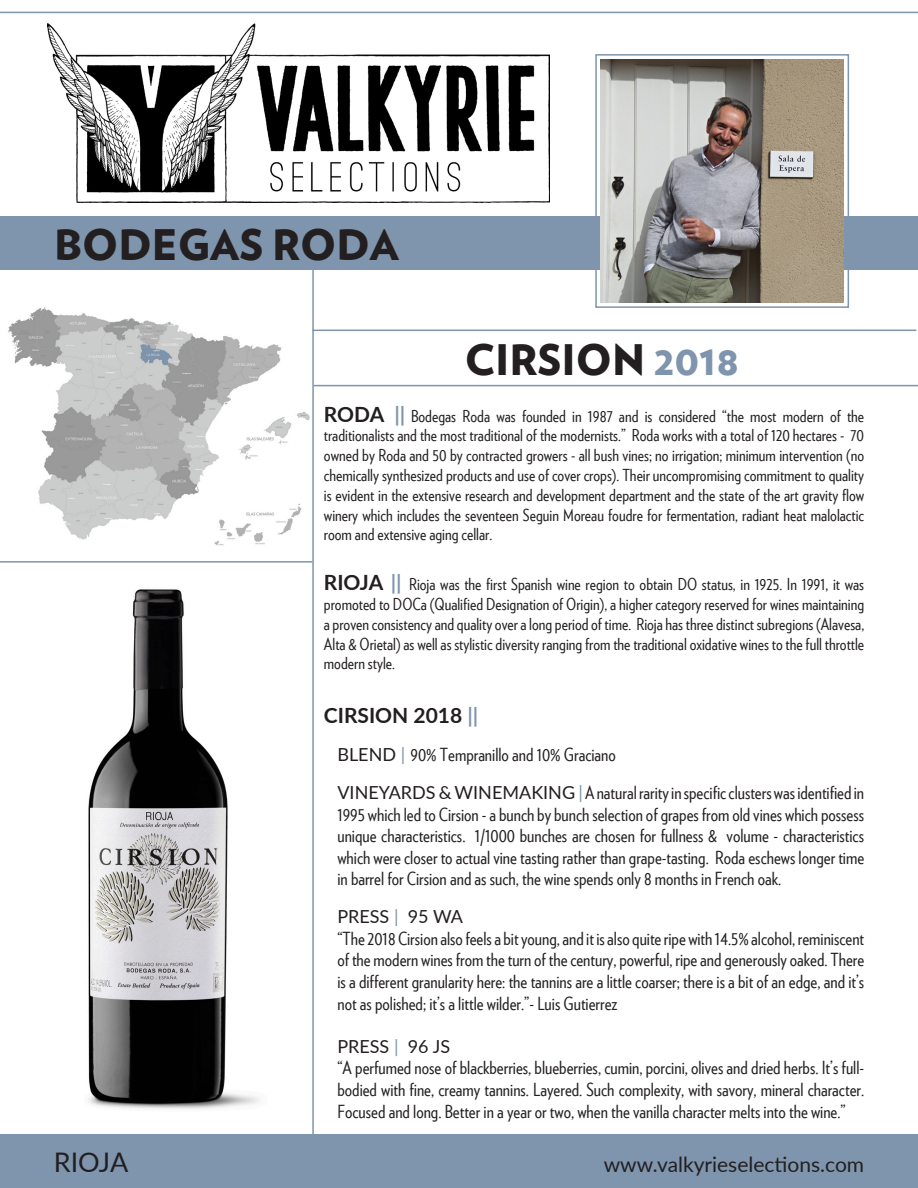
<style>
.page{position:relative;width:918px;height:1188px;background:#fff}
.page>*{position:absolute;margin:0;border:0;box-sizing:border-box;transform-origin:0 0}
.t1{font:900 42px "Verlag";color:#231f20}
.t2{font:27px "Lato";letter-spacing:-.005em;color:#231f20}
.t3{font:21px "Lato";color:#231f20}
.t4{font:700 21px "Lato";color:#231f20}
.t5{font:18px/21.6px "Verlag Condensed";color:#231f20;text-align:justify}
.t6{font:18px "Lato";color:#231f20}
.t7{font:16.5px/19.8px "Verlag Condensed";color:#231f20;text-align:justify}
.s1{color:#7e95ad}
.s2{font-family:"Lato";font-weight:700;font-size:21px}
.s3{font-family:"Lato";font-weight:700;font-size:21px;color:#7e95ad}
.s4{font-family:"Lato"}
.s5{font-family:"Lato";color:#7e95ad}
</style>
<div class="page">
<img style="left:47px;top:23px;width:502px;height:180px">
<img style="left:88px;top:589px;width:171px;height:520px">
<hr style="left:312px;top:216px;width:2px;height:972px;background:#7e95ad">
<div style="left:0;top:216px;width:918px;height:54px;background:#7e95ad"></div>
<img style="left:601px;top:59px;width:243px;height:243px">
<div style="left:1px;top:1134px;width:917px;height:54px;background:#7e95ad"></div>
<hr style="left:0;top:561px;width:312px;height:2px;background:#7e95ad">
<img style="left:8px;top:307px;width:302px;height:239px">
<div style="left:595px;top:54px;width:254px;height:254px;border:2px solid #7e95ad"></div>
<hr style="left:312px;top:330px;width:604px;height:1px;background:#7e95ad">
<hr style="left:314px;top:385px;width:604px;height:1px;background:#7e95ad">
<hr style="left:0;top:12px;width:918px;height:1px;background:#7e95ad">
<p class="t1" style="left:54px;top:210px;width:347px">BODEGAS RODA</p>
<p class="t1" style="left:465px;top:325px;width:276px">CIRSION <span class="s1">2018</span></p>
<p class="t7" style="left:324px;top:405px;width:542px"><span class="s2">RODA</span> <span class="s3">||</span> Bodegas Roda was founded in 1987 and is considered “the most modern of the traditionalists and the most traditional of the modernists.” Roda works with a total of 120 hectares - 70 owned by Roda and 50 by contracted growers - all bush vines; no irrigation; minimum intervention (no chemically synthesized products and use of cover crops). Their uncompromising commitment to quality is evident in the extensive research and development department and the state of the art gravity flow winery which includes the seventeen Seguin Moreau foudre for fermentation, radiant heat malolactic room and extensive aging cellar.</p>
<p class="t7" style="left:324px;top:574px;width:542px"><span class="s2">RIOJA</span> <span class="s3">||</span> Rioja was the first Spanish wine region to obtain DO status, in 1925. In 1991, it was promoted to DOCa (Qualified Designation of Origin), a higher category reserved for wines maintaining a proven consistency and quality over a long period of time. Rioja has three distinct subregions (Alavesa, Alta &amp; Orietal) as well as stylistic diversity ranging from the traditional oxidative wines to the full throttle modern style.</p>
<p class="t4" style="left:324px;top:700px;width:156px">CIRSION 2018 <span class="s1">||</span></p>
<p class="t5" style="left:337px;top:743px;width:280px"><span class="s4">BLEND</span> <span class="s5">|</span> 90% Tempranillo and 10% Graciano</p>
<p class="t5" style="left:337px;top:781px;width:528px"><span class="s4">VINEYARDS &amp; WINEMAKING</span> <span class="s5">|</span>A natural rarity in specific clusters was identified in 1995 which led to Cirsion - a bunch by bunch selection of grapes from old vines which possess unique characteristics. 1/1000 bunches are chosen for fullness &amp; volume - characteristics which were closer to actual vine tasting rather than grape-tasting. Roda eschews longer time in barrel for Cirsion and as such, the wine spends only 8 months in French oak.</p>
<p class="t6" style="left:337px;top:904px;width:127px">PRESS <span class="s1">|</span> 95 WA</p>
<p class="t5" style="left:337px;top:927px;width:528px">“The 2018 Cirsion also feels a bit young, and it is also quite ripe with 14.5% alcohol, reminiscent of the modern wines from the turn of the century, powerful, ripe and generously oaked. There is a different granularity here: the tannins are a little coarser; there is a bit of an edge, and it’s not as polished; it’s a little wilder.”- Luis Gutierrez</p>
<p class="t6" style="left:337px;top:1033px;width:114px">PRESS <span class="s1">|</span> 96 JS</p>
<p class="t5" style="left:337px;top:1056px;width:528px">“A perfumed nose of blackberries, blueberries, cumin, porcini, olives and dried herbs. It’s full&shy;bodied with fine, creamy tannins. Layered. Such complexity, with savory, mineral character.<br>Focused and long. Better in a year or two, when the vanilla character melts into the wine.”</p>
<p class="t2" style="left:54px;top:1143px;width:76px">RIOJA</p>
<p class="t3" style="left:604px;top:1149px;width:262px">www.valkyrieselections.com</p>
</div>
